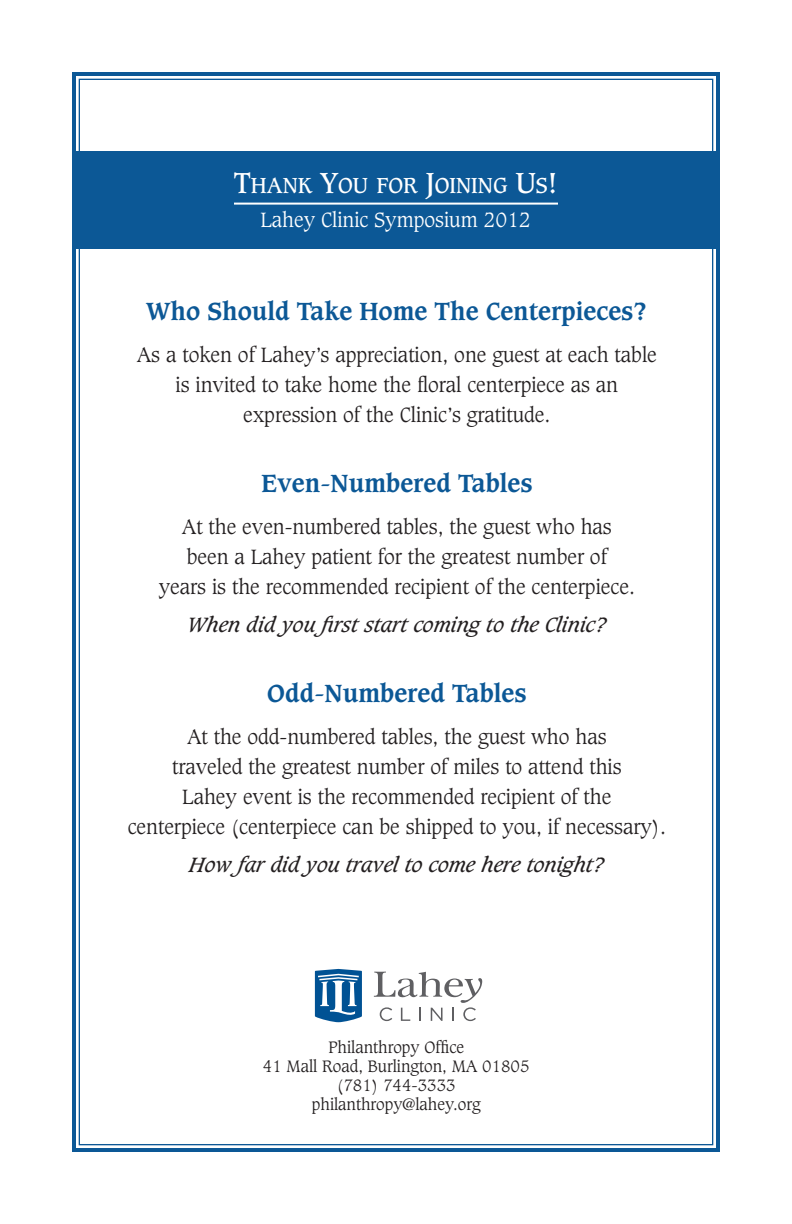
<style>
.page{position:relative;width:792px;height:1224px;background:#fff}
.page>*{position:absolute;margin:0;border:0;box-sizing:border-box;transform-origin:0 0}
.t1{font:700 24px "Caxton Std";color:#0c5896}
.t2{font:21px "Caxton Std";color:#fff}
.t3{font:300 20px/30px "Caxton Std";color:#231f20;text-align:center}
.t4{font:italic 20px "Caxton Std";color:#231f20}
.t5{font:300 20px "Caxton Std";color:#fff}
.t6{font:300 16px/19.2px "Caxton Std";color:#231f20;text-align:center}
.s1{font-size:28px}
</style>
<div class="page">
<div style="left:72px;top:72px;width:648px;height:1080px;border:4px solid #0c5896"></div>
<div style="left:73px;top:152px;width:645px;height:97px;background:#0c5896"></div>
<hr style="left:234px;top:203px;width:324px;height:2px;background:#fff">
<svg style="left:315px;top:969px;width:47px;height:53px"></svg>
<svg style="left:374px;top:972px;width:108px;height:49px"></svg>
<p class="t2" style="left:234px;top:176px;width:326px"><span class="s1">T</span>HANK <span class="s1">Y</span>OU FOR <span class="s1">J</span>OINING <span class="s1">U</span>S<span class="s1">!</span></p>
<p class="t5" style="left:260px;top:211px;width:272px">Lahey Clinic Symposium 2012</p>
<p class="t1" style="left:146px;top:301px;width:503px">Who Should Take Home The Centerpieces?</p>
<p class="t3" style="left:137px;top:342px;width:521px">As a token of Lahey’s appreciation, one guest at each table is invited to take home the floral centerpiece as an expression of the Clinic’s gratitude.</p>
<p class="t1" style="left:261px;top:473px;width:273px">Even-Numbered Tables</p>
<p class="t3" style="left:159px;top:514px;width:478px">At the even-numbered tables, the guest who has been a Lahey patient for the greatest number of<br>years is the recommended recipient of the centerpiece.</p>
<p class="t4" style="left:187px;top:616px;width:421px">When did you first start coming to the Clinic?</p>
<p class="t1" style="left:267px;top:683px;width:261px">Odd-Numbered Tables</p>
<p class="t3" style="left:128px;top:724px;width:540px">At the odd-numbered tables, the guest who has<br>traveled the greatest number of miles to attend this<br>Lahey event is the recommended recipient of the<br>centerpiece (centerpiece can be shipped to you, if necessary).</p>
<p class="t4" style="left:189px;top:856px;width:417px">How far did you travel to come here tonight?</p>
<p class="t6" style="left:263px;top:1038px;width:268px">Philanthropy Office<br>41 Mall Road, Burlington, MA 01805 (781) 744-3333 philanthropy@lahey.org</p>
</div>
